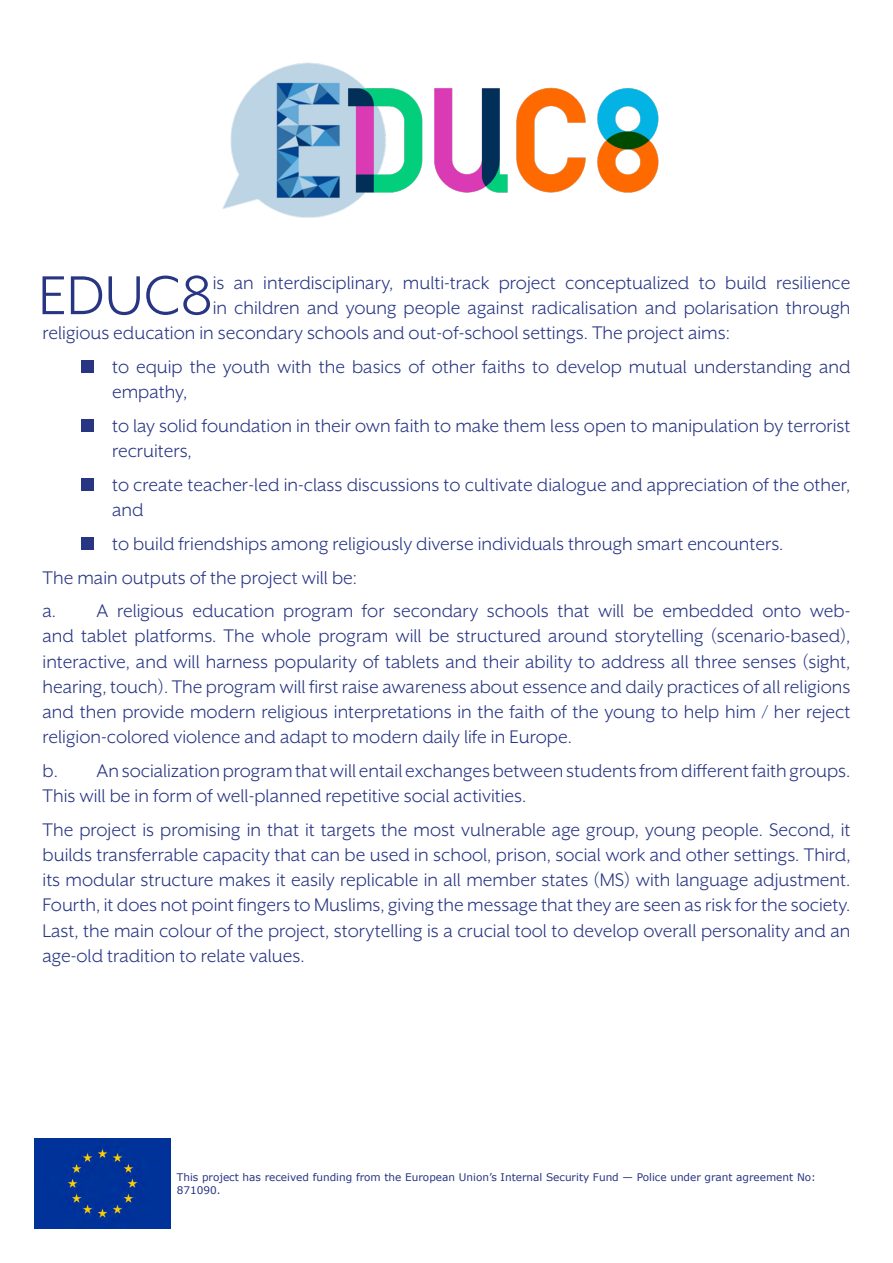
<style>
.page{position:relative;width:893px;height:1263px;background:#fff}
.page>*{position:absolute;margin:0;border:0;box-sizing:border-box;transform-origin:0 0}
.t1{font:63px "Mr Eaves XL San OT";color:#283583}
.t2{font:21px/25.2px "Mr Eaves XL San OT";color:#283583}
.t3{font:10.5px/12.6px "Verdana";color:#283583}
</style>
<div class="page">
<img style="left:222px;top:62px;width:437px;height:156px">
<div style="left:34px;top:1138px;width:136px;height:91px;background:#00329a"></div>
<div style="left:81px;top:478px;width:13px;height:13px;background:#283583"></div>
<div style="left:81px;top:537px;width:13px;height:13px;background:#283583"></div>
<div style="left:81px;top:419px;width:13px;height:13px;background:#283583"></div>
<div style="left:81px;top:361px;width:13px;height:12px;background:#283583"></div>
<h1 class="t1" style="left:38px;top:264px;width:176px">EDUC8</h1>
<p class="t2" style="left:213px;top:270px;width:639px">is an interdisciplinary, multi-track project conceptualized to build resilience</p>
<p class="t2" style="left:213px;top:295px;width:639px">in children and young people against radicalisation and polarisation through</p>
<p class="t2" style="left:43px;top:320px;width:689px">religious education in secondary schools and out-of-school settings. The project aims:</p>
<p class="t2" style="left:112px;top:354px;width:740px;text-indent:-27px">• to equip the youth with the basics of other faiths to develop mutual understanding and empathy,</p>
<p class="t2" style="left:112px;top:413px;width:740px;text-indent:-27px">• to lay solid foundation in their own faith to make them less open to manipulation by terrorist recruiters,</p>
<p class="t2" style="left:112px;top:472px;width:740px;text-indent:-27px">• to create teacher-led in-class discussions to cultivate dialogue and appreciation of the other, and</p>
<p class="t2" style="left:43px;top:527px;width:809px;line-height:33.8px;text-indent:43px">• to build friendships among religiously diverse individuals through smart encounters.<br>The main outputs of the project will be:<br>a. A religious education program for secondary schools that will be embedded onto web-</p>
<p class="t2" style="left:43px;top:623px;width:809px;text-align:justify">and tablet platforms. The whole program will be structured around storytelling (scenario-based), interactive, and will harness popularity of tablets and their ability to address all three senses (sight, hearing, touch). The program will first raise awareness about essence and daily practices of all religions and then provide modern religious interpretations in the faith of the young to help him / her reject religion-colored violence and adapt to modern daily life in Europe.</p>
<p class="t2" style="left:43px;top:758px;width:809px">b. An socialization program that will entail exchanges between students from different faith groups.<br>This will be in form of well-planned repetitive social activities.</p>
<p class="t2" style="left:43px;top:817px;width:809px;text-align:justify">The project is promising in that it targets the most vulnerable age group, young people. Second, it builds transferrable capacity that can be used in school, prison, social work and other settings. Third, its modular structure makes it easily replicable in all member states (MS) with language adjustment.<br>Fourth, it does not point fingers to Muslims, giving the message that they are seen as risk for the society.<br>Last, the main colour of the project, storytelling is a crucial tool to develop overall personality and an age-old tradition to relate values.</p>
<p class="t3" style="left:177px;top:1171px;width:641px">This project has received funding from the European Union’s Internal Security Fund — Police under grant agreement No:<br>871090.</p>
</div>
